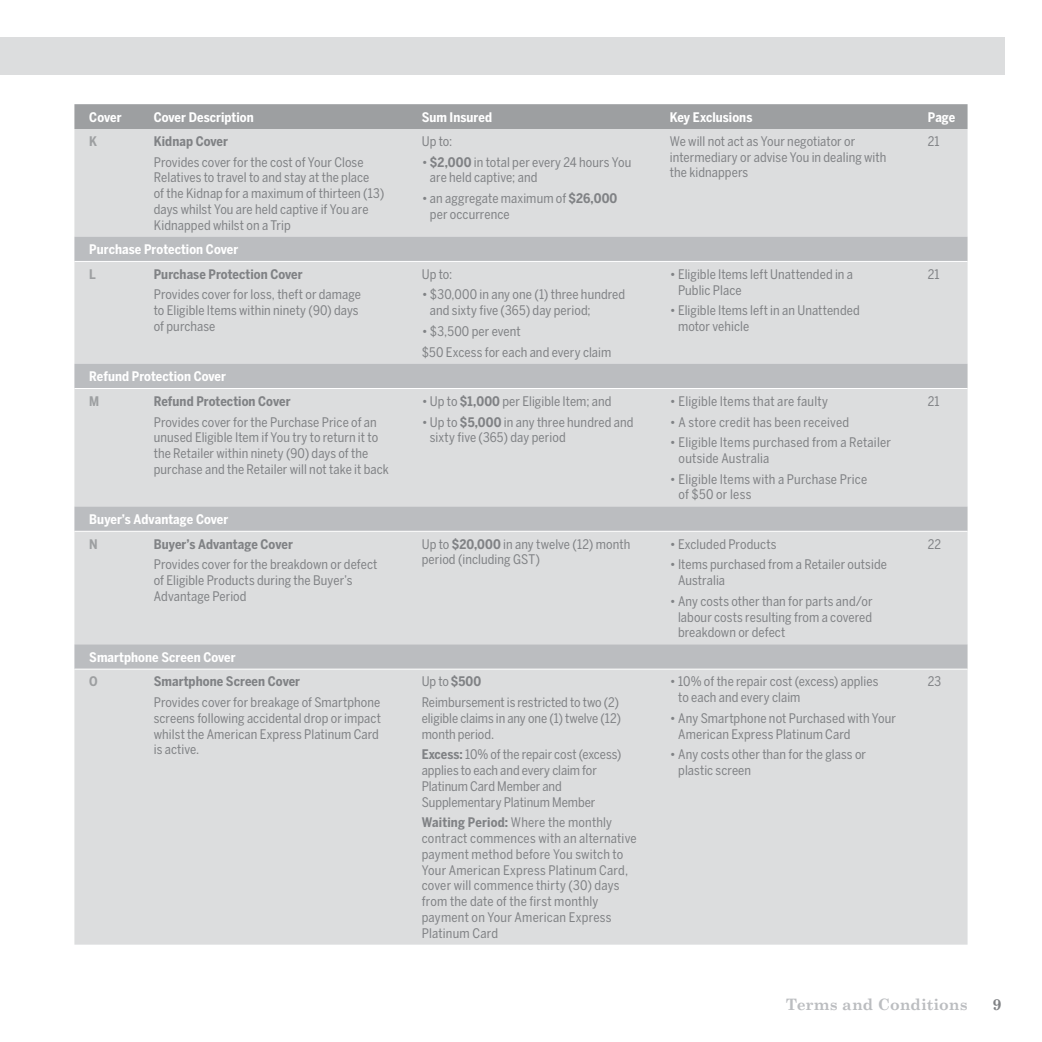
<style>
.page{position:relative;width:1042px;height:1042px;background:#fff}
.page>*{position:absolute;margin:0;border:0;box-sizing:border-box;transform-origin:0 0}
.t1{font:700 15.75px "Century Schoolbook";color:#bbbdc0}
.t2{font:700 15.75px "Century Schoolbook";color:#808285}
.t3{font:13.12px/15.8px "Benton Sans Cond";letter-spacing:.005em;color:#808285}
.t4{font:700 13.12px "Benton Sans Cond";letter-spacing:.005em;color:#fff}
.t5{font:700 13.12px "Benton Sans Cond";letter-spacing:.005em;color:#808285}
.t6{font:700 13.12px "Benton Sans Cond";color:#9d9fa1}
.s1{font-weight:700}
</style>
<div class="page">
<div style="left:0;top:37px;width:1005px;height:37px;background:#dcddde"></div>
<div style="left:74px;top:104px;width:893px;height:25px;background:#9d9fa1"></div>
<div style="left:74px;top:129px;width:893px;height:815px;background:#dcddde"></div>
<svg style="left:74px;top:237px;width:893px;height:432px;background:#d5d6d7"></svg>
<hr style="left:74px;top:261px;width:893px;height:1px;background:#fff">
<hr style="left:74px;top:388px;width:893px;height:1px;background:#fff">
<hr style="left:74px;top:531px;width:893px;height:1px;background:#fff">
<hr style="left:74px;top:669px;width:893px;height:1px;background:#fff">
<p class="t4" style="left:89px;top:111px;width:34px">Cover</p>
<p class="t4" style="left:154px;top:111px;width:101px">Cover Description</p>
<p class="t4" style="left:422px;top:111px;width:72px">Sum Insured</p>
<p class="t4" style="left:670px;top:111px;width:84px">Key Exclusions</p>
<p class="t4" style="left:928px;top:111px;width:29px">Page</p>
<p class="t6" style="left:89px;top:135px;width:9px">K</p>
<p class="t5" style="left:154px;top:135px;width:76px">Kidnap Cover</p>
<p class="t3" style="left:154px;top:155px;width:232px">Provides cover for the cost of Your Close Relatives to travel to and stay at the place<br>of the Kidnap for a maximum of thirteen (13) days whilst You are held captive if You are Kidnapped whilst on a Trip</p>
<p class="t3" style="left:670px;top:134px;width:218px">We will not act as Your negotiator or intermediary or advise You in dealing with the kidnappers</p>
<p class="t3" style="left:928px;top:134px;width:13px">21</p>
<p class="t3" style="left:422px;top:134px;width:32px">Up to:</p>
<p class="t3" style="left:430px;top:155px;width:203px;text-indent:-8px">• <span class="s1">$2,000</span> in total per every 24 hours You are held captive; and</p>
<p class="t3" style="left:430px;top:191px;width:189px;text-indent:-8px">• an aggregate maximum of <span class="s1">$26,000 </span>per occurrence</p>
<p class="t4" style="left:89px;top:243px;width:150px">Purchase Protection Cover</p>
<p class="t6" style="left:89px;top:268px;width:8px">L</p>
<p class="t5" style="left:154px;top:268px;width:150px">Purchase Protection Cover</p>
<p class="t3" style="left:154px;top:288px;width:209px">Provides cover for loss, theft or damage to Eligible Items within ninety (90) days of purchase</p>
<p class="t4" style="left:89px;top:370px;width:138px">Refund Protection Cover</p>
<p class="t6" style="left:89px;top:395px;width:12px">M</p>
<p class="t5" style="left:154px;top:395px;width:138px">Refund Protection Cover</p>
<p class="t3" style="left:154px;top:415px;width:236px">Provides cover for the Purchase Price of an unused Eligible Item if You try to return it to the Retailer within ninety (90) days of the purchase and the Retailer will not take it back</p>
<p class="t4" style="left:89px;top:513px;width:140px">Buyer’s Advantage Cover</p>
<p class="t6" style="left:89px;top:538px;width:10px">N</p>
<p class="t5" style="left:154px;top:538px;width:140px">Buyer’s Advantage Cover</p>
<p class="t3" style="left:154px;top:557px;width:225px">Provides cover for the breakdown or defect of Eligible Products during the Buyer’s<br>Advantage Period</p>
<p class="t4" style="left:89px;top:651px;width:148px">Smartphone Screen Cover</p>
<p class="t6" style="left:89px;top:675px;width:10px">O</p>
<p class="t5" style="left:154px;top:675px;width:148px">Smartphone Screen Cover</p>
<p class="t3" style="left:154px;top:695px;width:229px">Provides cover for breakage of Smartphone screens following accidental drop or impact whilst the American Express Platinum Card is active.</p>
<p class="t3" style="left:422px;top:267px;width:32px">Up to:</p>
<p class="t3" style="left:430px;top:288px;width:197px;text-indent:-8px">• $30,000 in any one (1) three hundred and sixty five (365) day period;</p>
<p class="t3" style="left:422px;top:322px;width:191px;line-height:20.7px">• $3,500 per event<br>$50 Excess for each and every claim</p>
<p class="t3" style="left:422px;top:394px;width:191px">• Up to <span class="s1">$1,000</span> per Eligible Item; and</p>
<p class="t3" style="left:430px;top:415px;width:205px;text-indent:-8px">• Up to <span class="s1">$5,000</span> in any three hundred and sixty five (365) day period</p>
<p class="t3" style="left:678px;top:267px;width:176px;text-indent:-8px">• Eligible Items left Unattended in a<br>Public Place</p>
<p class="t3" style="left:678px;top:303px;width:183px;text-indent:-8px">• Eligible Items left in an Unattended motor vehicle</p>
<p class="t3" style="left:670px;top:394px;width:160px">• Eligible Items that are faulty</p>
<p class="t3" style="left:670px;top:415px;width:181px">• A store credit has been received</p>
<p class="t3" style="left:678px;top:435px;width:214px;text-indent:-9px">• Eligible Items purchased from a Retailer outside Australia</p>
<p class="t3" style="left:678px;top:472px;width:190px;text-indent:-9px">• Eligible Items with a Purchase Price of $50 or less</p>
<p class="t3" style="left:422px;top:537px;width:210px">Up to <span class="s1">$20,000</span> in any twelve (12) month period (including GST)</p>
<p class="t3" style="left:670px;top:537px;width:108px">• Excluded Products</p>
<p class="t3" style="left:678px;top:557px;width:210px;text-indent:-8px">• Items purchased from a Retailer outside<br>Australia</p>
<p class="t3" style="left:678px;top:594px;width:196px;text-align:justify;text-indent:-8px">• Any costs other than for parts and/or labour costs resulting from a covered breakdown or defect</p>
<p class="t3" style="left:422px;top:672px;width:199px;line-height:20.7px">Up to <span class="s1">$500<br></span>Reimbursement is restricted to two (2)</p>
<p class="t3" style="left:422px;top:711px;width:201px">eligible claims in any one (1) twelve (12) month period.</p>
<p class="t3" style="left:422px;top:747px;width:201px"><span class="s1">Excess:</span> 10% of the repair cost (excess) applies to each and every claim for<br>Platinum Card Member and<br>Supplementary Platinum Member</p>
<p class="t3" style="left:422px;top:815px;width:216px"><span class="s1">Waiting Period:</span> Where the monthly contract commences with an alternative payment method before You switch to Your American Express Platinum Card, cover will commence thirty (30) days from the date of the first monthly payment on Your American Express Platinum Card</p>
<p class="t3" style="left:678px;top:674px;width:202px;text-indent:-8px">• 10% of the repair cost (excess) applies to each and every claim</p>
<p class="t3" style="left:678px;top:711px;width:219px;text-indent:-8px">• Any Smartphone not Purchased with Your<br>American Express Platinum Card</p>
<p class="t3" style="left:678px;top:747px;width:189px;text-indent:-8px">• Any costs other than for the glass or plastic screen</p>
<p class="t3" style="left:928px;top:267px;width:13px">21</p>
<p class="t3" style="left:928px;top:394px;width:13px">21</p>
<p class="t3" style="left:928px;top:537px;width:15px">22</p>
<p class="t3" style="left:928px;top:674px;width:15px">23</p>
<p class="t1" style="left:786px;top:995px;width:183px">Terms and Conditions</p>
<p class="t2" style="left:992px;top:995px;width:11px">9</p>
</div>
